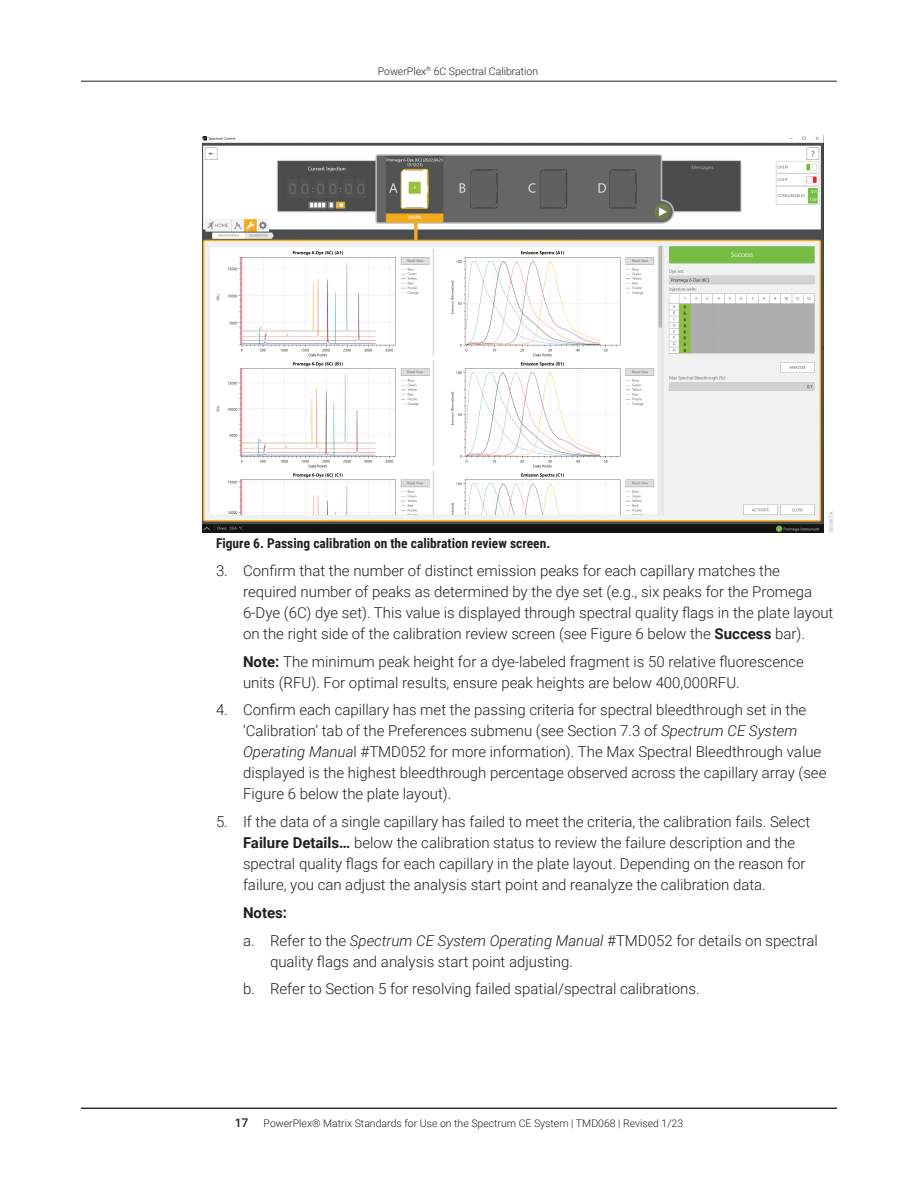
<style>
.page{position:relative;width:918px;height:1188px;background:#fff}
.page>*{position:absolute;margin:0;border:0;box-sizing:border-box;transform-origin:0 0}
.Numbered_List---OK_f{font:300 15px/21px "Roboto";color:#231f20}
.Numbered_List_indent{font:300 15px/21px "Roboto";color:#231f20}
.Numbered_List---OK_f-2{font:700 15px "Roboto";color:#231f20}
.t1{font:700 13.5px "Roboto Condensed";color:#231f20}
.t2{font:500 12px "Roboto";color:#231f20}
.t3{font:300 10.5px "Roboto";color:#231f20}
.t4{font:5.25px "Helvetica Neue";letter-spacing:.02em;color:#a8a9ad}
.s1{font-weight:700}
.s2{font-style:italic}
</style>
<div class="page">
<hr style="left:81px;top:1108px;width:756px;height:1px;background:#231f20">
<hr style="left:81px;top:81px;width:756px;height:1px;background:#231f20">
<img style="left:202px;top:136px;width:621px;height:397px">
<p class="t3" style="left:378px;top:64px;width:162px">PowerPlex<sup>®</sup> 6C Spectral Calibration</p>
<p class="t4" style="left:828px;top:533px;width:23px;rotate:-90deg">18195TA</p>
<p class="t1" style="left:216px;top:534px;width:336px">Figure 6. Passing calibration on the calibration review screen.</p>
<p class="Numbered_List---OK_f" style="left:243px;top:560px;width:592px;text-indent:-27px">3. Confirm that the number of distinct emission peaks for each capillary matches the required number of peaks as determined by the dye set (e.g., six peaks for the Promega 6-Dye (6C) dye set). This value is displayed through spectral quality flags in the plate layout on the right side of the calibration review screen (see Figure 6 below the <span class="s1">Success</span> bar).</p>
<p class="Numbered_List---OK_f" style="left:243px;top:650px;width:562px"><span class="s1">Note:</span> The minimum peak height for a dye-labeled fragment is 50 relative fluorescence units (RFU). For optimal results, ensure peak heights are below 400,000RFU.</p>
<p class="Numbered_List---OK_f" style="left:243px;top:699px;width:585px;text-indent:-27px">4. Confirm each capillary has met the passing criteria for spectral bleedthrough set in the ‘Calibration’ tab of the Preferences submenu (see Section 7.3 of <span class="s2">Spectrum CE System Operating Manua</span>l #TMD052 for more information). The Max Spectral Bleedthrough value displayed is the highest bleedthrough percentage observed across the capillary array (see Figure 6 below the plate layout).</p>
<p class="Numbered_List---OK_f" style="left:243px;top:811px;width:569px;text-indent:-27px">5. If the data of a single capillary has failed to meet the criteria, the calibration fails. Select <span class="s1">Failure Details…</span> below the calibration status to review the failure description and the spectral quality flags for each capillary in the plate layout. Depending on the reason for failure, you can adjust the analysis start point and reanalyze the calibration data.</p>
<p class="Numbered_List---OK_f-2" style="left:243px;top:902px;width:46px">Notes:</p>
<p class="Numbered_List_indent" style="left:270px;top:929px;width:549px;text-indent:-27px">a. Refer to the <span class="s2">Spectrum CE System Operating Manual</span> #TMD052 for details on spectral quality flags and analysis start point adjusting.</p>
<p class="Numbered_List_indent" style="left:243px;top:978px;width:458px">b. Refer to Section 5 for resolving failed spatial/spectral calibrations.</p>
<p class="t2" style="left:235px;top:1114px;width:15px">17</p>
<p class="t3" style="left:264px;top:1116px;width:421px">PowerPlex® Matrix Standards for Use on the Spectrum CE System | TMD068 | Revised 1/23</p>
</div>
